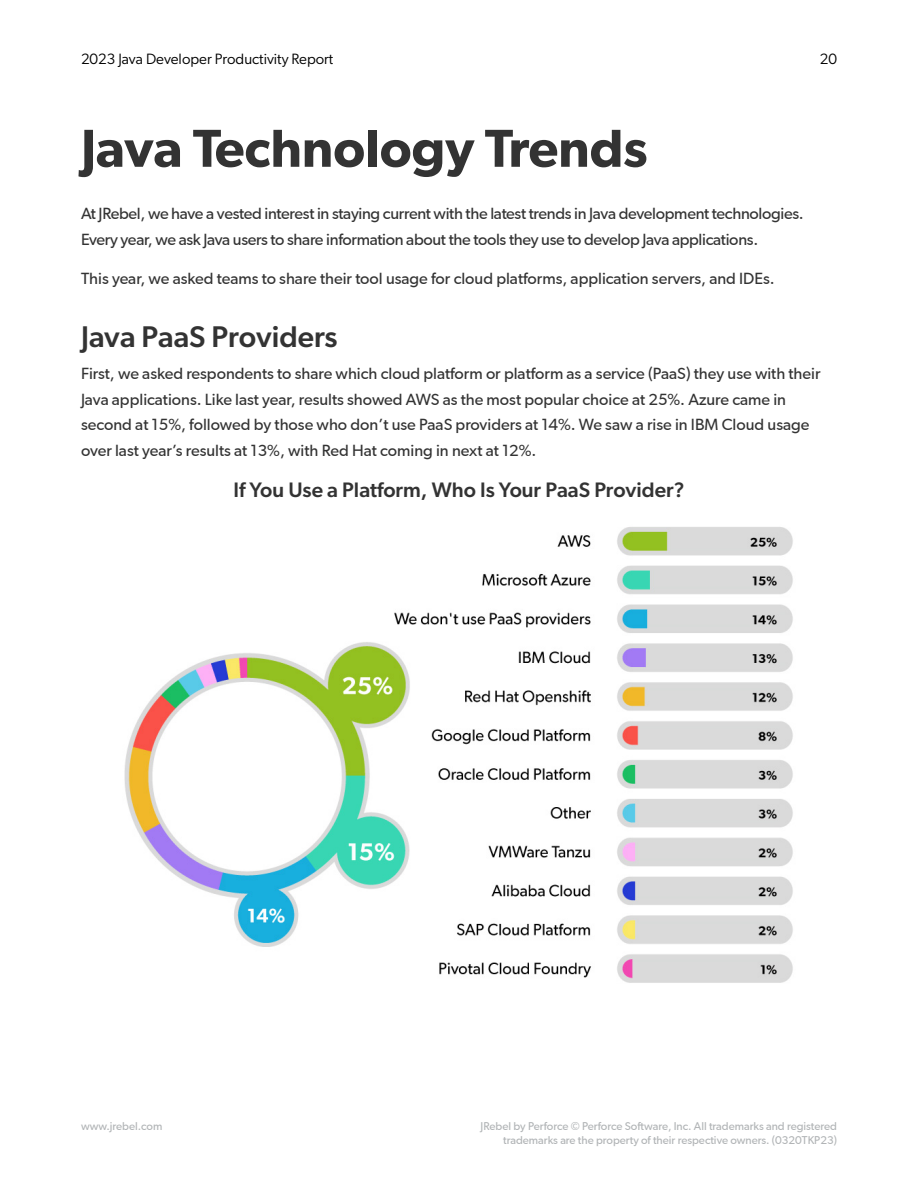
<style>
.page{position:relative;width:918px;height:1188px;background:#fff}
.page>*{position:absolute;margin:0;border:0;box-sizing:border-box;transform-origin:0 0}
.t1{font:600 51px "Gibson";color:#333}
.t2{font:500 30px "Gibson";color:#333}
.t3{font:500 21px "Gibson";color:#333}
.t4{font:15px/25.5px "Gibson";color:#333}
.t5{font:15px/25.5px "Gibson";letter-spacing:-.02em;color:#333}
.t6{font:15px "Gibson";color:#000}
.t7{font:10.5px/13.5px "Gibson";color:#b1b4b6;text-align:right}
</style>
<div class="page">
<img style="left:124px;top:527px;width:669px;height:456px">
<p class="t6" style="left:81px;top:49px;width:254px">2023 Java Developer Productivity Report</p>
<p class="t6" style="left:820px;top:49px;width:19px">20</p>
<h1 class="t1" style="left:81px;top:118px;width:568px">Java Technology Trends</h1>
<p class="t5" style="left:81px;top:201px;width:724px">At JRebel, we have a vested interest in staying current with the latest trends in Java development technologies.<br>Every year, we ask Java users to share information about the tools they use to develop Java applications.</p>
<p class="t4" style="left:81px;top:265px;width:695px">This year, we asked teams to share their tool usage for cloud platforms, application servers, and IDEs.</p>
<h2 class="t2" style="left:81px;top:318px;width:258px">Java PaaS Providers</h2>
<p class="t4" style="left:81px;top:361px;width:741px">First, we asked respondents to share which cloud platform or platform as a service (PaaS) they use with their Java applications. Like last year, results showed AWS as the most popular choice at 25%. Azure came in second at 15%, followed by those who don’t use PaaS providers at 14%. We saw a rise in IBM Cloud usage over last year’s results at 13%, with Red Hat coming in next at 12%.</p>
<h3 class="t3" style="left:233px;top:477px;width:453px">If You Use a Platform, Who Is Your PaaS Provider?</h3>
<p class="t7" style="left:81px;top:1120px;width:83px">www.jrebel.com</p>
<p class="t7" style="left:481px;top:1120px;width:358px">JRebel by Perforce © Perforce Software, Inc. All trademarks and registered trademarks are the property of their respective owners. (0320TKP23)</p>
</div>
